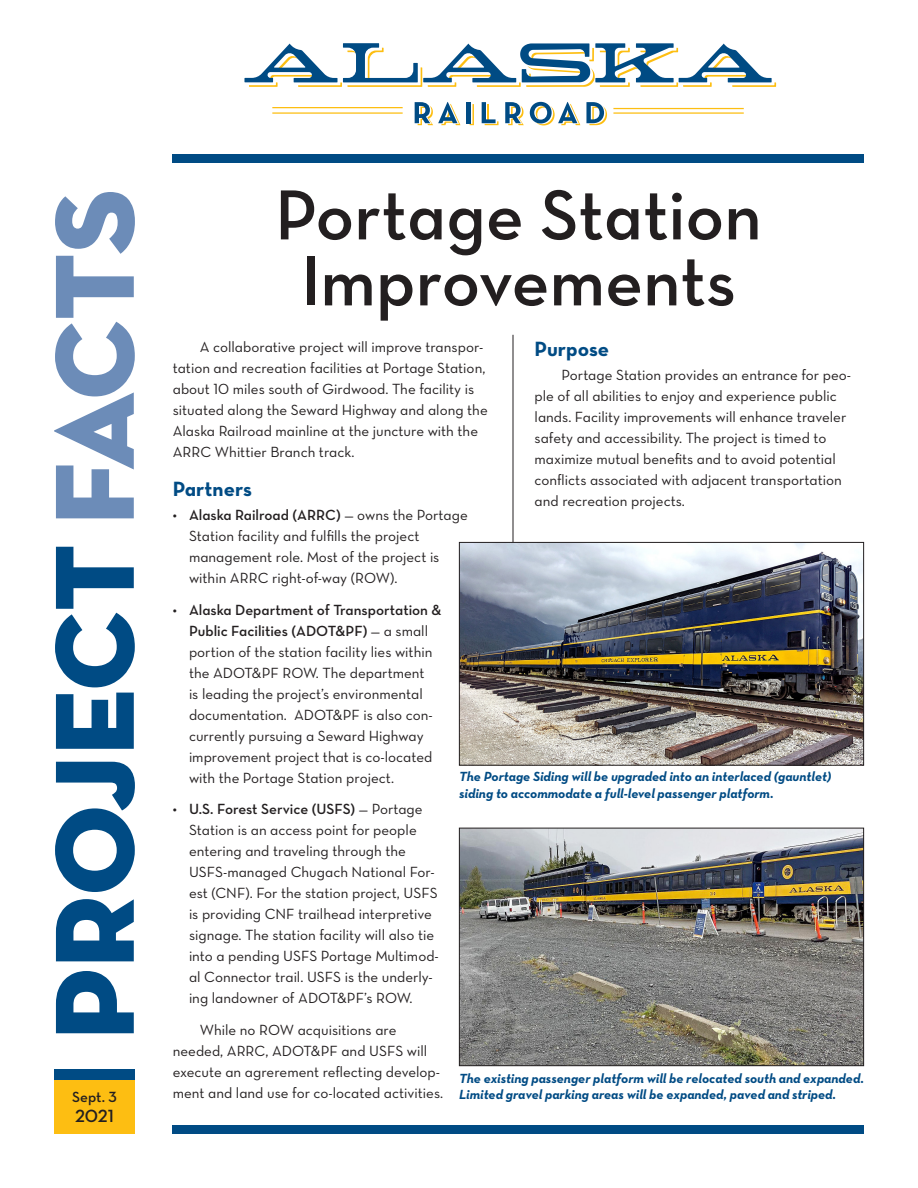
<style>
.page{position:relative;width:918px;height:1188px;background:#fff}
.page>*{position:absolute;margin:0;border:0;box-sizing:border-box;transform-origin:0 0}
.t1{font:72px/66px "Neutra Text Demi Alt";color:#231f20;text-align:center}
.Subhead_1{font:21px "Neutra Text Bold Alt";color:#004b84}
.t2{font:18px "Neutra Text Demi Alt";color:#231f20}
.Body_text{font:15px/21px "Neutra Text Book Alt";color:#231f20}
.t3{font:15px "Neutra Text Demi Alt";color:#231f20}
.t4{font:13.5px/16.2px "Neutra Text Bold Italic Alt";color:#004b84}
.s1{font-family:"Neutra Text Demi Alt"}
</style>
<div class="page">
<div style="left:173px;top:1126px;width:691px;height:8px;background:#004b84"></div>
<div style="left:54px;top:1080px;width:81px;height:54px;background:#fdbe12"></div>
<div style="left:54px;top:1069px;width:81px;height:11px;background:#004b84"></div>
<div style="left:173px;top:154px;width:691px;height:8px;background:#004b84"></div>
<svg style="left:470px;top:104px;width:4px;height:21px"></svg>
<svg style="left:415px;top:102px;width:45px;height:23px"></svg>
<hr style="left:467px;top:102px;width:4px;height:21px;background:#004b84">
<svg style="left:482px;top:102px;width:17px;height:23px"></svg>
<svg style="left:505px;top:102px;width:19px;height:23px"></svg>
<svg style="left:530px;top:102px;width:50px;height:23px"></svg>
<svg style="left:586px;top:102px;width:21px;height:23px"></svg>
<svg style="left:244px;top:43px;width:532px;height:44px"></svg>
<hr style="left:272px;top:107px;width:131px;height:1px;background:#fdbe12">
<hr style="left:272px;top:112px;width:131px;height:2px;background:#fdbe12">
<hr style="left:613px;top:108px;width:131px;height:1px;background:#fdbe12">
<hr style="left:613px;top:112px;width:131px;height:2px;background:#fdbe12">
<svg style="left:56px;top:971px;width:78px;height:62px"></svg>
<svg style="left:56px;top:899px;width:78px;height:62px"></svg>
<svg style="left:55px;top:762px;width:80px;height:130px"></svg>
<svg style="left:56px;top:693px;width:78px;height:56px"></svg>
<svg style="left:55px;top:547px;width:80px;height:140px"></svg>
<svg style="left:54px;top:192px;width:81px;height:326px"></svg>
<hr style="left:513px;top:335px;width:1px;height:386px;background:#231f20">
<img style="left:461px;top:830px;width:401px;height:234px">
<div style="left:459px;top:828px;width:405px;height:238px;border:1px solid #231f20"></div>
<img style="left:461px;top:544px;width:401px;height:220px">
<div style="left:459px;top:542px;width:405px;height:224px;border:1px solid #231f20"></div>
<p class="t3" style="left:72px;top:1088px;width:46px">Sept. 3</p>
<p class="t2" style="left:75px;top:1105px;width:40px">2021</p>
<p class="t1" style="left:275px;top:181px;width:488px">Portage Station<br>Improvements</p>
<p class="Body_text" style="left:173px;top:336px;width:316px;text-indent:27px">A collaborative project will improve transpor&shy;tation and recreation facilities at Portage Station, about 10 miles south of Girdwood. The facility is situated along the Seward Highway and along the Alaska Railroad mainline at the juncture with the ARRC Whittier Branch track.</p>
<p class="Subhead_1" style="left:173px;top:476px;width:81px">Partners</p>
<p class="Body_text" style="left:189px;top:504px;width:280px;text-indent:-16px"><span class="s1">• Alaska Railroad (ARRC)</span> — owns the Portage Station facility and fulfills the project management role. Most of the project is within ARRC right-of-way (ROW).</p>
<p class="Body_text" style="left:189px;top:599px;width:254px;text-indent:-16px"><span class="s1">• Alaska Department of Transportation &amp; Public Facilities (ADOT&amp;PF)</span> — a small portion of the station facility lies within the ADOT&amp;PF ROW. The department<br>is leading the project’s environmental documentation. ADOT&amp;PF is also con&shy;currently pursuing a Seward Highway improvement project that is co-located with the Portage Station project.</p>
<p class="Body_text" style="left:189px;top:799px;width:251px;text-indent:-16px"><span class="s1">• U.S. Forest Service (USFS)</span> — Portage Station is an access point for people entering and traveling through the USFS-managed Chugach National For&shy;est (CNF). For the station project, USFS is providing CNF trailhead interpretive signage. The station facility will also tie into a pending USFS Portage Multimod&shy;al Connector trail. USFS is the underly&shy;ing landowner of ADOT&amp;PF’s ROW.</p>
<p class="Body_text" style="left:173px;top:1019px;width:272px;text-indent:27px">While no ROW acquisitions are needed, ARRC, ADOT&amp;PF and USFS will execute an agrerement reflecting develop&shy;ment and land use for co-located activities.</p>
<p class="Subhead_1" style="left:535px;top:336px;width:76px">Purpose</p>
<p class="Body_text" style="left:535px;top:364px;width:318px;text-indent:27px">Portage Station provides an entrance for peo&shy;ple of all abilities to enjoy and experience public lands. Facility improvements will enhance traveler safety and accessibility. The project is timed to maximize mutual benefits and to avoid potential conflicts associated with adjacent transportation and recreation projects.</p>
<p class="t4" style="left:459px;top:768px;width:374px">The Portage Siding will be upgraded into an interlaced (gauntlet) siding to accommodate a full-level passenger platform.</p>
<p class="t4" style="left:459px;top:1070px;width:406px">The existing passenger platform will be relocated south and expanded.<br>Limited gravel parking areas will be expanded, paved and striped.</p>
</div>
